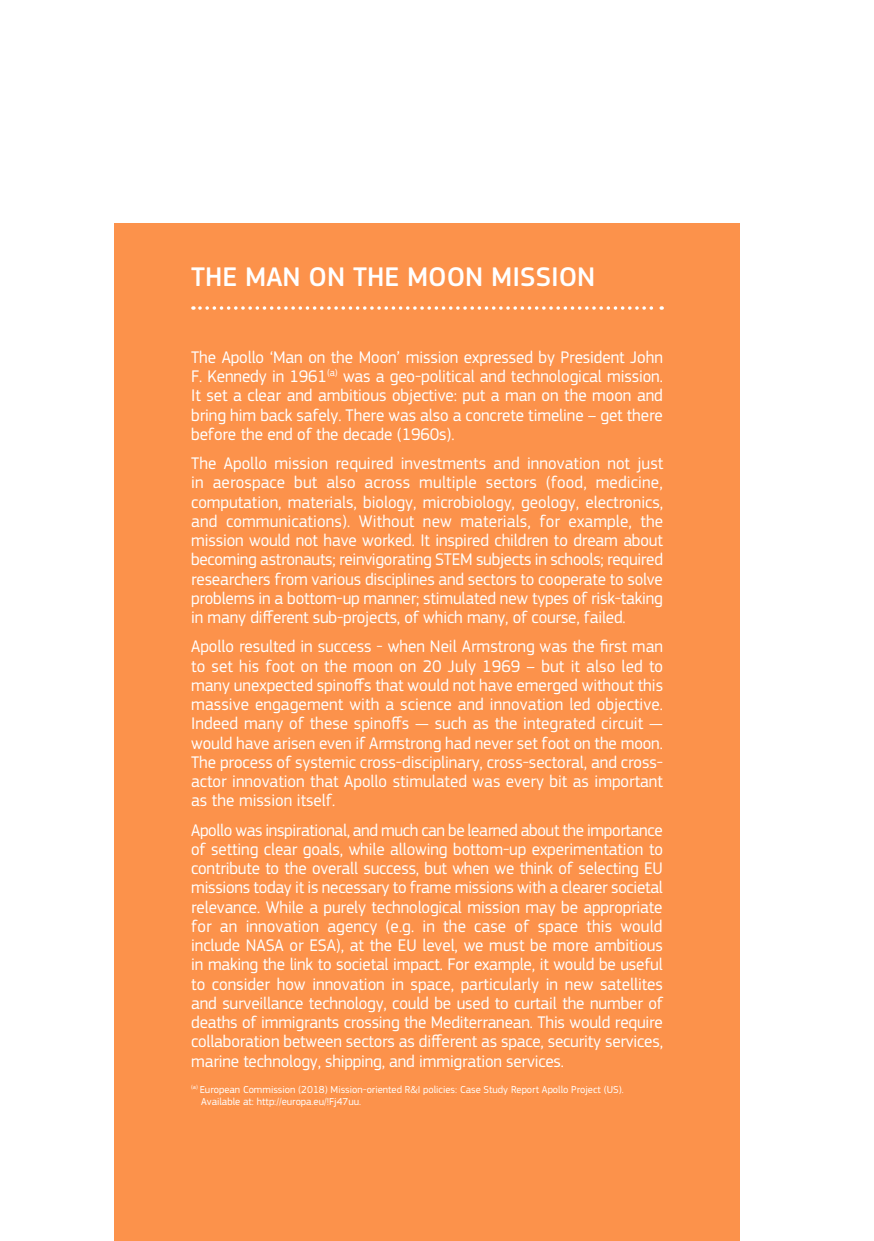
<style>
.page{position:relative;width:874px;height:1241px;background:#fff}
.page>*{position:absolute;margin:0;border:0;box-sizing:border-box;transform-origin:0 0}
.t1{font:500 28px "EC Square Sans Pro";color:#fff}
.t2{font:17.5px/19.2px "EC Square Sans Pro";letter-spacing:-.01em;color:#fff;text-align:justify}
.t3{font:10.5px/12.6px "EC Square Sans Pro";color:#fff}
</style>
<div class="page">
<div style="left:114px;top:223px;width:625px;height:1017px;background:#fc924b"></div>
<svg style="left:200px;top:306px;width:461px;height:4px"></svg>
<h1 class="t1" style="left:191px;top:261px;width:405px">THE MAN ON THE MOON MISSION</h1>
<p class="t2" style="left:191px;top:347px;width:473px">The Apollo ‘Man on the Moon’ mission expressed by President John F. Kennedy in 1961<sup>(a)</sup> was a geo-political and technological mission.<br>It set a clear and ambitious objective: put a man on the moon and bring him back safely. There was also a concrete timeline – get there before the end of the decade (1960s).</p>
<p class="t2" style="left:191px;top:453px;width:473px">The Apollo mission required investments and innovation not just in aerospace but also across multiple sectors (food, medicine, computation, materials, biology, microbiology, geology, electronics, and communications). Without new materials, for example, the mission would not have worked. It inspired children to dream about becoming astronauts; reinvigorating STEM subjects in schools; required researchers from various disciplines and sectors to cooperate to solve problems in a bottom-up manner; stimulated new types of risk-taking in many different sub-projects, of which many, of course, failed.</p>
<p class="t2" style="left:191px;top:637px;width:473px">Apollo resulted in success - when Neil Armstrong was the first man to set his foot on the moon on 20 July 1969 – but it also led to many unexpected spinoffs that would not have emerged without this massive engagement with a science and innovation led objective.<br>Indeed many of these spinoffs — such as the integrated circuit — would have arisen even if Armstrong had never set foot on the moon.<br>The process of systemic cross-disciplinary, cross-sectoral, and cross&shy;actor innovation that Apollo stimulated was every bit as important as the mission itself.</p>
<p class="t2" style="left:191px;top:820px;width:473px">Apollo was inspirational, and much can be learned about the importance of setting clear goals, while allowing bottom-up experimentation to contribute to the overall success, but when we think of selecting EU missions today it is necessary to frame missions with a clearer societal relevance. While a purely technological mission may be appropriate for an innovation agency (e.g. in the case of space this would include NASA or ESA), at the EU level, we must be more ambitious in making the link to societal impact. For example, it would be useful to consider how innovation in space, particularly in new satellites and surveillance technology, could be used to curtail the number of deaths of immigrants crossing the Mediterranean. This would require collaboration between sectors as different as space, security services, marine technology, shipping, and immigration services.</p>
<p class="t3" style="left:201px;top:1082px;width:424px;text-indent:-10px"><sup>(a)</sup> European Commission (2018) Mission-oriented R&amp;I policies: Case Study Report Apollo Project (US).<br>Available at: http://europa.eu/!Fj47uu.</p>
</div>
